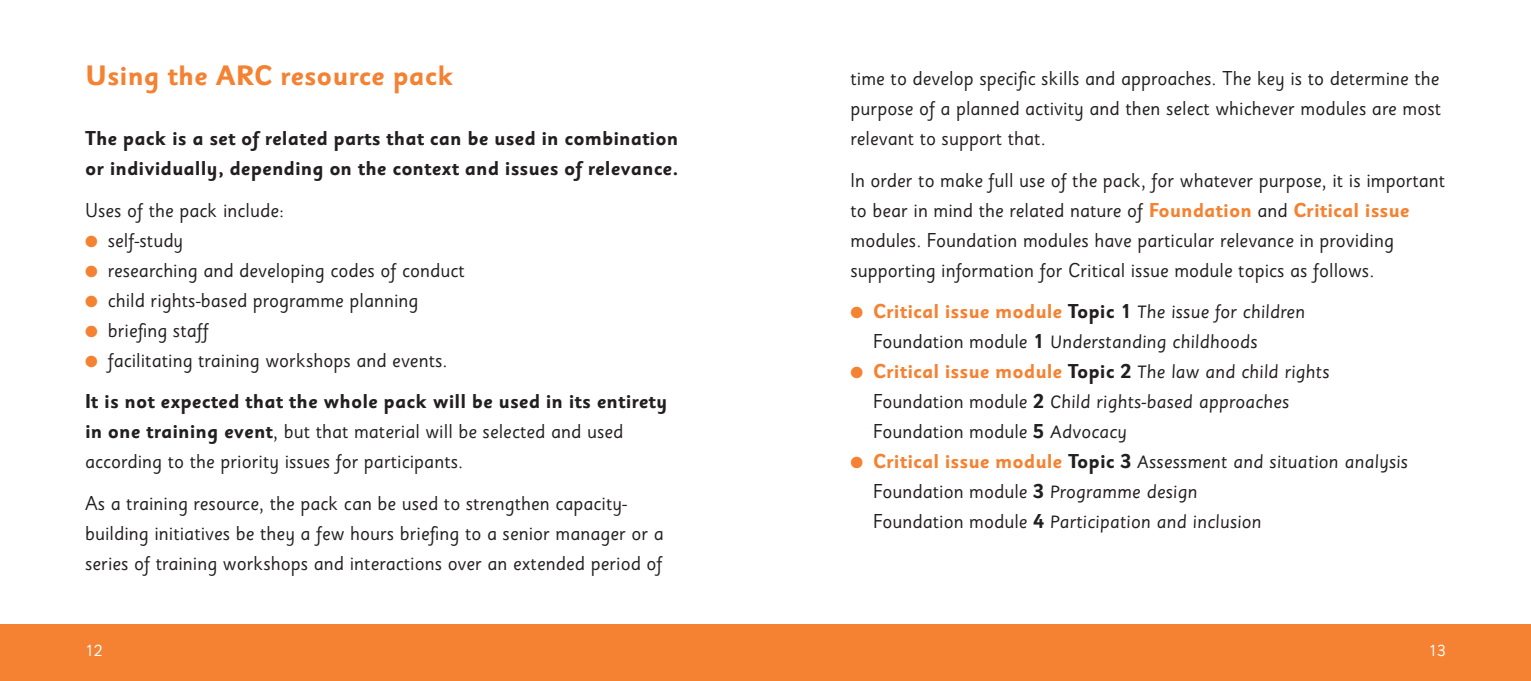
<style>
.page{position:relative;width:1531px;height:681px;background:#fff}
.page>*{position:absolute;margin:0;border:0;box-sizing:border-box;transform-origin:0 0}
._1060-sectionHead{font:700 28px "Sassoon Sans";color:#f48232}
._1060-text{font:20px/30px "Sassoon Sans";color:#231f20}
._1060-text_aligned{font:20px/30px "Sassoon Sans";color:#231f20;text-align:justify}
._1060-text_indent{font:20px "Sassoon San Slope";color:#231f20}
._1060-text_aligned_b{font:700 20px/30px "Sassoon Sans";color:#231f20}
._1060-textUl{font:20px "Sassoon San Slope";color:#231f20}
._1060-textUl-2{font:20px "Sassoon Sans";color:#231f20}
._1060-text_indent-2{font:20px "Sassoon Sans";color:#231f20}
._1060-textUl-3{font:700 20px "Sassoon Sans";color:#f48232}
._1060-textUlLast{font:20px "Sassoon Sans";color:#231f20}
._1060-textBefore{font:20px "Sassoon Sans";color:#231f20}
.t1{font:16px/30px "Zapf Dingbats";color:#f48232;text-align:justify}
.t2{font:16px "Sassoon Sans";color:#fff}
.s1{font-weight:700}
.s2{font-weight:700;color:#f48232}
.s3{color:#231f20}
.s4{font-family:"Sassoon San Slope";font-weight:400;color:#231f20}
.s5{font-family:"Sassoon Sans"}
.s6{font-family:"Sassoon Sans";font-weight:700}
.s7{font-family:"Sassoon Sans";font-weight:700;color:#f48232}
.s8{font-family:"Sassoon San Slope"}
</style>
<div class="page">
<div style="left:0;top:624px;width:765px;height:56px;background:#f48232"></div>
<div style="left:765px;top:624px;width:766px;height:56px;background:#f48232"></div>
<p class="_1060-sectionHead" style="left:85px;top:58px;width:370px">Using the ARC resource pack</p>
<p class="_1060-text_aligned_b" style="left:85px;top:124px;width:595px">The pack is a set of related parts that can be used in combination or individually, depending on the context and issues of relevance.</p>
<p class="_1060-textBefore" style="left:85px;top:197px;width:201px">Uses of the pack include:</p>
<p class="_1060-textUl-2" style="left:108px;top:227px;width:77px">self-study</p>
<p class="_1060-textUl-2" style="left:108px;top:257px;width:359px">researching and developing codes of conduct</p>
<p class="_1060-textUl-2" style="left:108px;top:287px;width:312px">child rights-based programme planning</p>
<p class="_1060-textUl-2" style="left:108px;top:317px;width:103px">briefing staff</p>
<p class="_1060-textUlLast" style="left:108px;top:347px;width:341px">facilitating training workshops and events.</p>
<p class="_1060-text" style="left:85px;top:386px;width:584px"><span class="s1">It is not expected that the whole pack will be used in its entirety in one training event</span>, but that material will be selected and used according to the priority issues for participants.</p>
<p class="_1060-text" style="left:85px;top:488px;width:580px">As a training resource, the pack can be used to strengthen capacity&shy;building initiatives be they a few hours briefing to a senior manager or a series of training workshops and interactions over an extended period of</p>
<p class="t1" style="left:85px;top:226px;width:14px">● ● ● ● ●</p>
<p class="_1060-text_aligned" style="left:850px;top:64px;width:592px">time to develop specific skills and approaches. The key is to determine the purpose of a planned activity and then select whichever modules are most relevant to support that.</p>
<p class="_1060-text" style="left:850px;top:165px;width:596px">In order to make full use of the pack, for whatever purpose, it is important to bear in mind the related nature of <span class="s2">Foundation</span> and <span class="s2">Critical issue </span>modules. Foundation modules have particular relevance in providing supporting information for Critical issue module topics as follows.</p>
<p class="_1060-textUl-3" style="left:873px;top:299px;width:433px">Critical issue module <span class="s3">Topic 1</span> <span class="s4">The issue for children</span></p>
<p class="_1060-text_indent" style="left:873px;top:330px;width:386px"><span class="s5">Foundation module</span> <span class="s6">1</span> Understanding childhoods</p>
<p class="_1060-textUl" style="left:873px;top:360px;width:458px"><span class="s7">Critical issue module</span> <span class="s6">Topic 2</span> The law and child rights</p>
<p class="_1060-text_indent" style="left:873px;top:390px;width:418px"><span class="s5">Foundation module</span> <span class="s6">2</span> Child rights-based approaches</p>
<p class="_1060-text_indent-2" style="left:873px;top:419px;width:255px">Foundation module <span class="s1">5</span> <span class="s8">Advocacy</span></p>
<p class="_1060-textUl" style="left:873px;top:450px;width:536px"><span class="s7">Critical issue module</span> <span class="s6">Topic 3</span> Assessment and situation analysis</p>
<p class="_1060-text_indent-2" style="left:873px;top:479px;width:326px">Foundation module <span class="s1">3</span> <span class="s8">Programme design</span></p>
<p class="_1060-text_indent" style="left:873px;top:510px;width:390px"><span class="s5">Foundation module</span> <span class="s6">4</span> Participation and inclusion</p>
<p class="t1" style="left:850px;top:297px;width:14px">●</p>
<p class="t1" style="left:850px;top:357px;width:14px">●</p>
<p class="t1" style="left:850px;top:447px;width:14px">●</p>
<p class="t2" style="left:85px;top:640px;width:19px">12</p>
<p class="t2" style="left:1428px;top:640px;width:18px">13</p>
</div>
